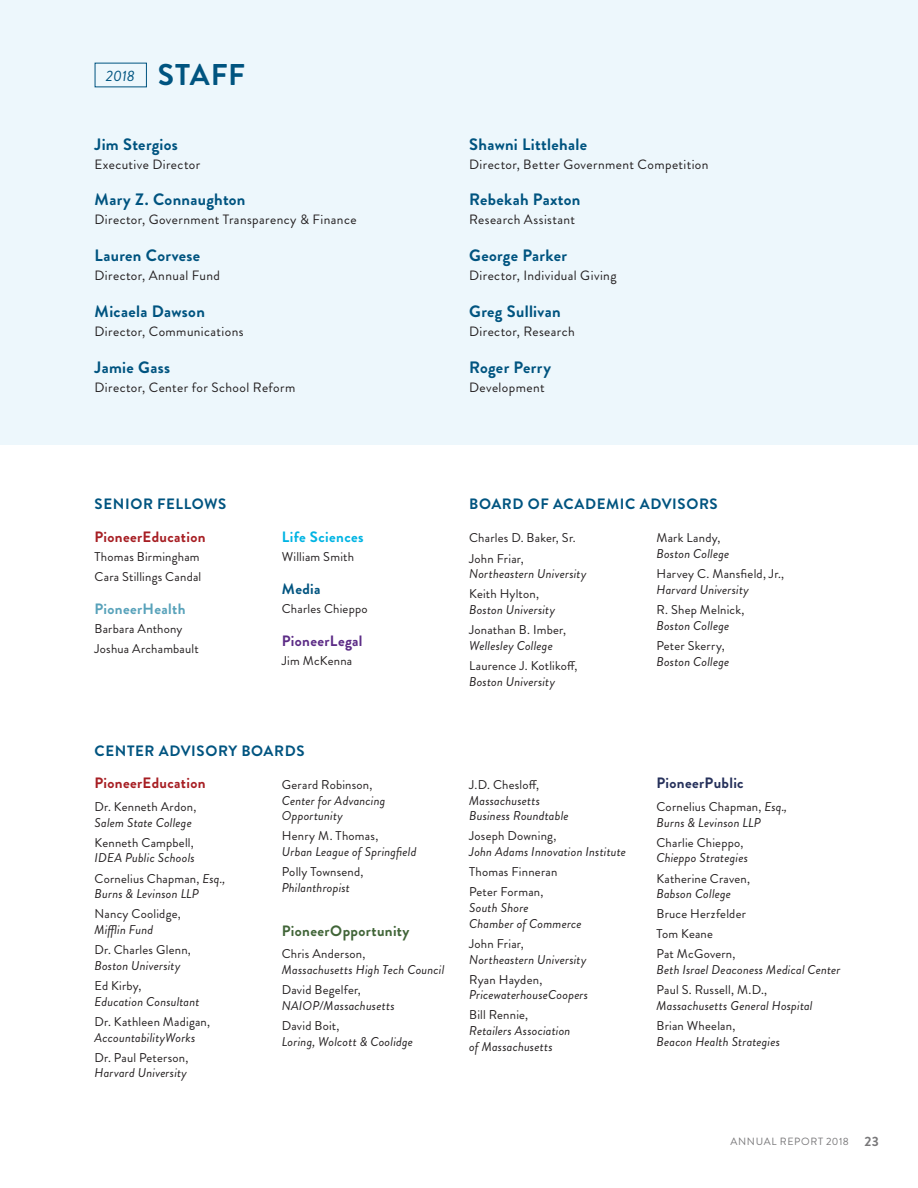
<style>
.page{position:relative;width:918px;height:1188px;background:#fff}
.page>*{position:absolute;margin:0;border:0;box-sizing:border-box;transform-origin:0 0}
.Headline_1{font:700 30px "Brandon Grotesque";letter-spacing:.025em;color:#005480}
.Heading_2{font:700 16.5px "Brandon Grotesque";letter-spacing:.02em;color:#005480}
.Staff_Info{font:700 16.5px "Brandon Grotesque";letter-spacing:.02em;color:#005480}
.Heading_2-2{font:700 15px "Brandon Grotesque";letter-spacing:.04em;color:#005480}
.t1{font:700 15px "Brandon Grotesque";letter-spacing:.025em;color:#416538}
.Heading_2-3{font:700 15px "Brandon Grotesque";letter-spacing:.025em;color:#a71e23}
.Name_Lists{font:700 15px "Brandon Grotesque";letter-spacing:.025em;color:#a71e23}
.Name_Lists-2{font:700 15px "Brandon Grotesque";letter-spacing:.025em;color:#58a2ba}
.t2{font:700 15px "Brandon Grotesque";letter-spacing:.02em;color:#25305a}
.t3{font:700 15px "Brandon Grotesque";letter-spacing:.025em;color:#00b4e3}
.t4{font:700 15px "Brandon Grotesque";letter-spacing:.025em;color:#5c2c86}
.Body{font:italic 15px "Brandon Grotesque";color:#005480}
.Staff_Info-2{font:13.5px "Brandon Grotesque";letter-spacing:.03em;color:#231f20}
.Name_Lists-3{font:italic 12.75px/15.8px "Brandon Grotesque";letter-spacing:.015em;color:#231f20}
.Name_Lists-4{font:12.75px/20.1px "Brandon Grotesque";letter-spacing:.015em;color:#231f20}
.t5{font:10.5px "Brandon Grotesque";letter-spacing:.065em;color:#787779}
.s1{font-style:normal}
.s2{font-style:italic}
.s3{font-weight:700;font-size:13.5px}
</style>
<div class="page">
<div style="left:0;top:0;width:918px;height:446px;background:#edf7fc"></div>
<p class="Body" style="left:106px;top:65px;width:31px">2018</p>
<p class="Headline_1" style="left:158px;top:54px;width:89px">STAFF</p>
<p class="Heading_2" style="left:94px;top:132px;width:85px">Jim Stergios</p>
<p class="Staff_Info-2" style="left:94px;top:155px;width:107px">Executive Director</p>
<p class="Staff_Info" style="left:94px;top:188px;width:153px">Mary Z. Connaughton</p>
<p class="Staff_Info-2" style="left:94px;top:210px;width:264px">Director, Government Transparency &amp; Finance</p>
<p class="Heading_2" style="left:94px;top:244px;width:107px">Lauren Corvese</p>
<p class="Staff_Info-2" style="left:94px;top:266px;width:127px">Director, Annual Fund</p>
<p class="Heading_2" style="left:94px;top:300px;width:112px">Micaela Dawson</p>
<p class="Staff_Info-2" style="left:94px;top:322px;width:151px">Director, Communications</p>
<p class="Heading_2" style="left:94px;top:355px;width:77px">Jamie Gass</p>
<p class="Staff_Info-2" style="left:94px;top:378px;width:202px">Director, Center for School Reform</p>
<p class="Heading_2" style="left:469px;top:132px;width:120px">Shawni Littlehale</p>
<p class="Staff_Info-2" style="left:469px;top:155px;width:241px">Director, Better Government Competition</p>
<p class="Heading_2" style="left:469px;top:188px;width:113px">Rebekah Paxton</p>
<p class="Staff_Info-2" style="left:469px;top:210px;width:107px">Research Assistant</p>
<p class="Heading_2" style="left:469px;top:244px;width:99px">George Parker</p>
<p class="Staff_Info-2" style="left:469px;top:266px;width:149px">Director, Individual Giving</p>
<p class="Heading_2" style="left:469px;top:300px;width:93px">Greg Sullivan</p>
<p class="Staff_Info-2" style="left:469px;top:322px;width:107px">Director, Research</p>
<p class="Heading_2" style="left:469px;top:355px;width:83px">Roger Perry</p>
<p class="Staff_Info-2" style="left:469px;top:378px;width:77px">Development</p>
<p class="Heading_2-2" style="left:95px;top:493px;width:133px">SENIOR FELLOWS</p>
<p class="Heading_2-3" style="left:94px;top:527px;width:113px">PioneerEducation</p>
<p class="Name_Lists-4" style="left:94px;top:547px;width:107px">Thomas Birmingham</p>
<p class="Name_Lists-4" style="left:94px;top:567px;width:108px">Cara Stillings Candal</p>
<p class="Name_Lists-2" style="left:94px;top:599px;width:93px">PioneerHealth</p>
<p class="Name_Lists-4" style="left:94px;top:619px;width:90px">Barbara Anthony</p>
<p class="Name_Lists-4" style="left:94px;top:639px;width:106px">Joshua Archambault</p>
<p class="t3" style="left:282px;top:527px;width:83px">Life Sciences</p>
<p class="Name_Lists-4" style="left:282px;top:547px;width:74px">William Smith</p>
<p class="Heading_2-2" style="left:282px;top:579px;width:40px">Media</p>
<p class="Name_Lists-4" style="left:282px;top:599px;width:87px">Charles Chieppo</p>
<p class="t4" style="left:282px;top:631px;width:82px">PioneerLegal</p>
<p class="Name_Lists-4" style="left:282px;top:651px;width:72px">Jim McKenna</p>
<p class="Heading_2-2" style="left:95px;top:740px;width:211px">CENTER ADVISORY BOARDS</p>
<p class="Name_Lists" style="left:94px;top:773px;width:113px">PioneerEducation</p>
<p class="Name_Lists-3" style="left:94px;top:799px;width:103px"><span class="s1">Dr. Kenneth Ardon,<br></span>Salem State College</p>
<p class="Name_Lists-3" style="left:94px;top:835px;width:102px"><span class="s1">Kenneth Campbell,<br></span>IDEA Public Schools</p>
<p class="Name_Lists-3" style="left:94px;top:870px;width:132px"><span class="s1">Cornelius Chapman,</span> Esq.,<br>Burns &amp; Levinson LLP</p>
<p class="Name_Lists-4" style="left:94px;top:906px;width:88px;line-height:15.8px">Nancy Coolidge,<br><span class="s2">Mifflin Fund</span></p>
<p class="Name_Lists-4" style="left:94px;top:942px;width:98px;line-height:15.8px">Dr. Charles Glenn,<br><span class="s2">Boston University</span></p>
<p class="Name_Lists-3" style="left:94px;top:978px;width:107px"><span class="s1">Ed Kirby,<br></span>Education Consultant</p>
<p class="Name_Lists-4" style="left:94px;top:1014px;width:117px;line-height:15.8px">Dr. Kathleen Madigan,<br><span class="s2">AccountabilityWorks</span></p>
<p class="Name_Lists-3" style="left:94px;top:1050px;width:95px"><span class="s1">Dr. Paul Peterson,<br></span>Harvard University</p>
<p class="Name_Lists-4" style="left:282px;top:775px;width:92px">Gerard Robinson,</p>
<p class="Name_Lists-3" style="left:282px;top:792px;width:105px">Center for Advancing<br>Opportunity</p>
<p class="Name_Lists-4" style="left:282px;top:826px;width:98px">Henry M. Thomas,</p>
<p class="Name_Lists-3" style="left:282px;top:844px;width:136px">Urban League of Springfield</p>
<p class="Name_Lists-4" style="left:282px;top:862px;width:83px">Polly Townsend,</p>
<p class="Name_Lists-3" style="left:282px;top:880px;width:70px">Philanthropist</p>
<p class="t1" style="left:282px;top:920px;width:129px">PioneerOpportunity</p>
<p class="Name_Lists-4" style="left:282px;top:944px;width:85px">Chris Anderson,</p>
<p class="Name_Lists-3" style="left:282px;top:962px;width:164px">Massachusetts High Tech Council</p>
<p class="Name_Lists-4" style="left:282px;top:980px;width:81px">David Begelfer,</p>
<p class="Name_Lists-3" style="left:282px;top:998px;width:114px">NAIOP/Massachusetts</p>
<p class="Name_Lists-4" style="left:282px;top:1016px;width:59px">David Boit,</p>
<p class="Name_Lists-3" style="left:282px;top:1034px;width:133px">Loring, Wolcott &amp; Coolidge</p>
<p class="Heading_2-2" style="left:469px;top:493px;width:250px">BOARD OF ACADEMIC ADVISORS</p>
<p class="Name_Lists-4" style="left:469px;top:528px;width:108px">Charles D. Baker, Sr.<br>John Friar,</p>
<p class="Name_Lists-3" style="left:469px;top:566px;width:119px">Northeastern University</p>
<p class="Name_Lists-4" style="left:469px;top:584px;width:71px">Keith Hylton,</p>
<p class="Name_Lists-3" style="left:469px;top:602px;width:88px">Boston University</p>
<p class="Name_Lists-4" style="left:469px;top:620px;width:98px">Jonathan B. Imber,</p>
<p class="Name_Lists-3" style="left:469px;top:638px;width:85px">Wellesley College</p>
<p class="Name_Lists-4" style="left:469px;top:656px;width:110px">Laurence J. Kotlikoff,</p>
<p class="Name_Lists-3" style="left:469px;top:674px;width:88px">Boston University</p>
<p class="Name_Lists-4" style="left:656px;top:528px;width:65px">Mark Landy,</p>
<p class="Name_Lists-3" style="left:656px;top:546px;width:74px">Boston College</p>
<p class="Name_Lists-4" style="left:656px;top:564px;width:129px">Harvey C. Mansfield, Jr.,</p>
<p class="Name_Lists-3" style="left:656px;top:582px;width:94px">Harvard University</p>
<p class="Name_Lists-4" style="left:656px;top:600px;width:90px">R. Shep Melnick,</p>
<p class="Name_Lists-3" style="left:656px;top:618px;width:74px">Boston College</p>
<p class="Name_Lists-4" style="left:656px;top:636px;width:70px">Peter Skerry,</p>
<p class="Name_Lists-3" style="left:656px;top:654px;width:74px">Boston College</p>
<p class="Name_Lists-4" style="left:469px;top:775px;width:71px">J.D. Chesloff,</p>
<p class="Name_Lists-3" style="left:469px;top:792px;width:101px">Massachusetts<br>Business Roundtable</p>
<p class="Name_Lists-4" style="left:469px;top:826px;width:89px">Joseph Downing,</p>
<p class="Name_Lists-3" style="left:469px;top:844px;width:158px">John Adams Innovation Institute</p>
<p class="Name_Lists-4" style="left:469px;top:862px;width:90px">Thomas Finneran<br>Peter Forman,</p>
<p class="Name_Lists-3" style="left:469px;top:900px;width:114px">South Shore<br>Chamber of Commerce</p>
<p class="Name_Lists-4" style="left:469px;top:934px;width:56px">John Friar,</p>
<p class="Name_Lists-3" style="left:469px;top:951px;width:119px">Northeastern University</p>
<p class="Name_Lists-4" style="left:469px;top:969px;width:75px">Ryan Hayden,</p>
<p class="Name_Lists-3" style="left:469px;top:987px;width:121px">PricewaterhouseCoopers</p>
<p class="Name_Lists-4" style="left:469px;top:1005px;width:61px">Bill Rennie,</p>
<p class="Name_Lists-3" style="left:469px;top:1023px;width:103px">Retailers Association of Massachusetts</p>
<p class="t2" style="left:656px;top:773px;width:89px">PioneerPublic</p>
<p class="Name_Lists-3" style="left:656px;top:799px;width:132px"><span class="s1">Cornelius Chapman,</span> Esq.,<br>Burns &amp; Levinson LLP</p>
<p class="Name_Lists-4" style="left:656px;top:832px;width:89px">Charlie Chieppo,</p>
<p class="Name_Lists-3" style="left:656px;top:850px;width:93px">Chieppo Strategies</p>
<p class="Name_Lists-4" style="left:656px;top:868px;width:95px">Katherine Craven,</p>
<p class="Name_Lists-3" style="left:656px;top:886px;width:76px">Babson College</p>
<p class="Name_Lists-4" style="left:656px;top:904px;width:91px">Bruce Herzfelder<br>Tom Keane<br>Pat McGovern,</p>
<p class="Name_Lists-3" style="left:656px;top:962px;width:186px">Beth Israel Deaconess Medical Center</p>
<p class="Name_Lists-4" style="left:656px;top:980px;width:112px">Paul S. Russell, M.D.,</p>
<p class="Name_Lists-3" style="left:656px;top:998px;width:158px">Massachusetts General Hospital</p>
<p class="Name_Lists-4" style="left:656px;top:1016px;width:80px">Brian Wheelan,</p>
<p class="Name_Lists-3" style="left:656px;top:1034px;width:125px">Beacon Health Strategies</p>
<p class="t5" style="left:730px;top:1134px;width:150px">ANNUAL REPORT 2018 <span class="s3">23</span></p>
</div>
